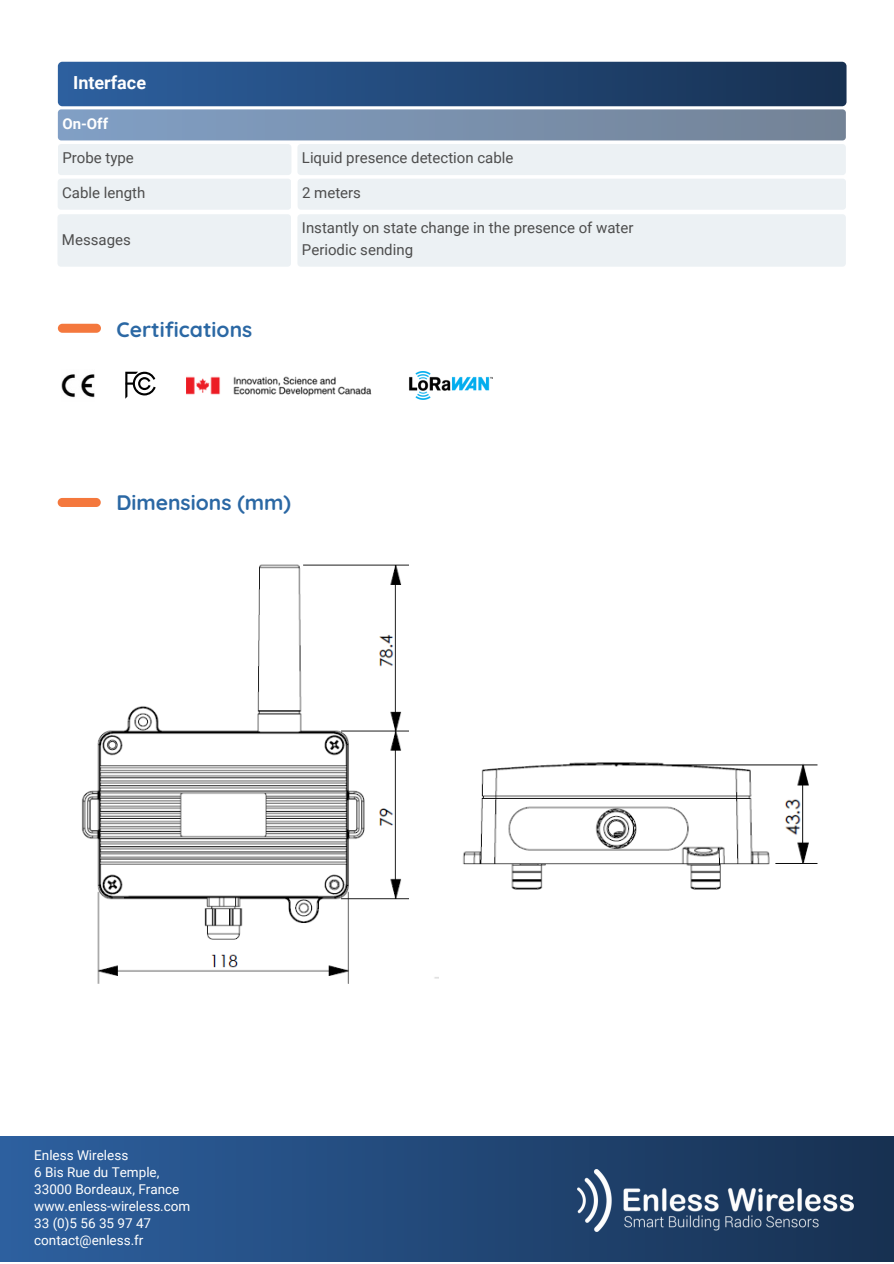
<style>
.page{position:relative;width:894px;height:1264px;background:#fff}
.page>*{position:absolute;margin:0;border:0;box-sizing:border-box;transform-origin:0 0}
.t1{font:700 21px "Quicksand";color:#2b68a4}
.t2{font:700 18px "Roboto";color:#fff}
.t3{font:15px/21.3px "Roboto";color:#4d4d4d}
.t4{font:700 15px "Roboto";color:#fff}
.t5{font:13.5px "Roboto";color:#fff}
</style>
<div class="page">
<div style="left:0;top:1135px;width:893px;height:126px;background:linear-gradient(to right,#2d609f,#173051)"></div>
<div style="left:58px;top:498px;width:43px;height:9px;background:#f4783d;border-radius:5px"></div>
<div style="left:58px;top:324px;width:43px;height:9px;background:#f4783d;border-radius:5px"></div>
<img style="left:81px;top:564px;width:357px;height:420px">
<img style="left:463px;top:762px;width:355px;height:128px">
<div style="left:58px;top:62px;width:788px;height:44px;background:linear-gradient(to right,#2d609f,#173051);border-radius:4px"></div>
<div style="left:58px;top:144px;width:233px;height:31px;background:#ecf1f4;border-radius:3px"></div>
<div style="left:58px;top:179px;width:233px;height:31px;background:#ecf1f4;border-radius:3px"></div>
<div style="left:58px;top:109px;width:787px;height:31px;background:linear-gradient(to right,#819fc5,#738396);border-radius:3px"></div>
<div style="left:297px;top:144px;width:548px;height:31px;background:#ecf1f4;border-radius:3px"></div>
<div style="left:297px;top:179px;width:548px;height:31px;background:#ecf1f4;border-radius:3px"></div>
<div style="left:57px;top:214px;width:234px;height:53px;background:#ecf1f4;border-radius:3px"></div>
<div style="left:297px;top:214px;width:548px;height:53px;background:#ecf1f4;border-radius:3px"></div>
<img style="left:577px;top:1169px;width:275px;height:61px">
<img style="left:62px;top:374px;width:33px;height:24px">
<svg style="left:125px;top:372px;width:31px;height:27px"></svg>
<img style="left:186px;top:376px;width:186px;height:21px">
<img style="left:409px;top:372px;width:83px;height:27px">
<p class="t2" style="left:73px;top:72px;width:74px">Interface</p>
<p class="t4" style="left:62px;top:115px;width:47px">On-Off</p>
<p class="t3" style="left:62px;top:147px;width:73px">Probe type</p>
<h1 class="t3" style="left:62px;top:182px;width:85px">Cable length</h1>
<p class="t3" style="left:302px;top:147px;width:213px">Liquid presence detection cable</p>
<p class="t3" style="left:302px;top:182px;width:60px">2 meters</p>
<p class="t3" style="left:62px;top:229px;width:70px">Messages</p>
<h1 class="t3" style="left:302px;top:217px;width:333px">Instantly on state change in the presence of water<br>Periodic sending</h1>
<h4 class="t1" style="left:116px;top:315px;width:137px">Certifications</h4>
<h4 class="t1" style="left:116px;top:489px;width:176px">Dimensions (mm)</h4>
<h2 class="t5" style="left:34px;top:1147px;width:96px">Enless Wireless</h2>
<h3 class="t5" style="left:34px;top:1164px;width:127px">6 Bis Rue du Temple,</h3>
<h4 class="t5" style="left:34px;top:1181px;width:147px">33000 Bordeaux, France</h4>
<h4 class="t5" style="left:34px;top:1198px;width:158px">www.enless-wireless.com</h4>
<h4 class="t5" style="left:34px;top:1215px;width:118px">33 (0)5 56 35 97 47</h4>
<h4 class="t5" style="left:34px;top:1232px;width:111px">contact@enless.fr</h4>
</div>
